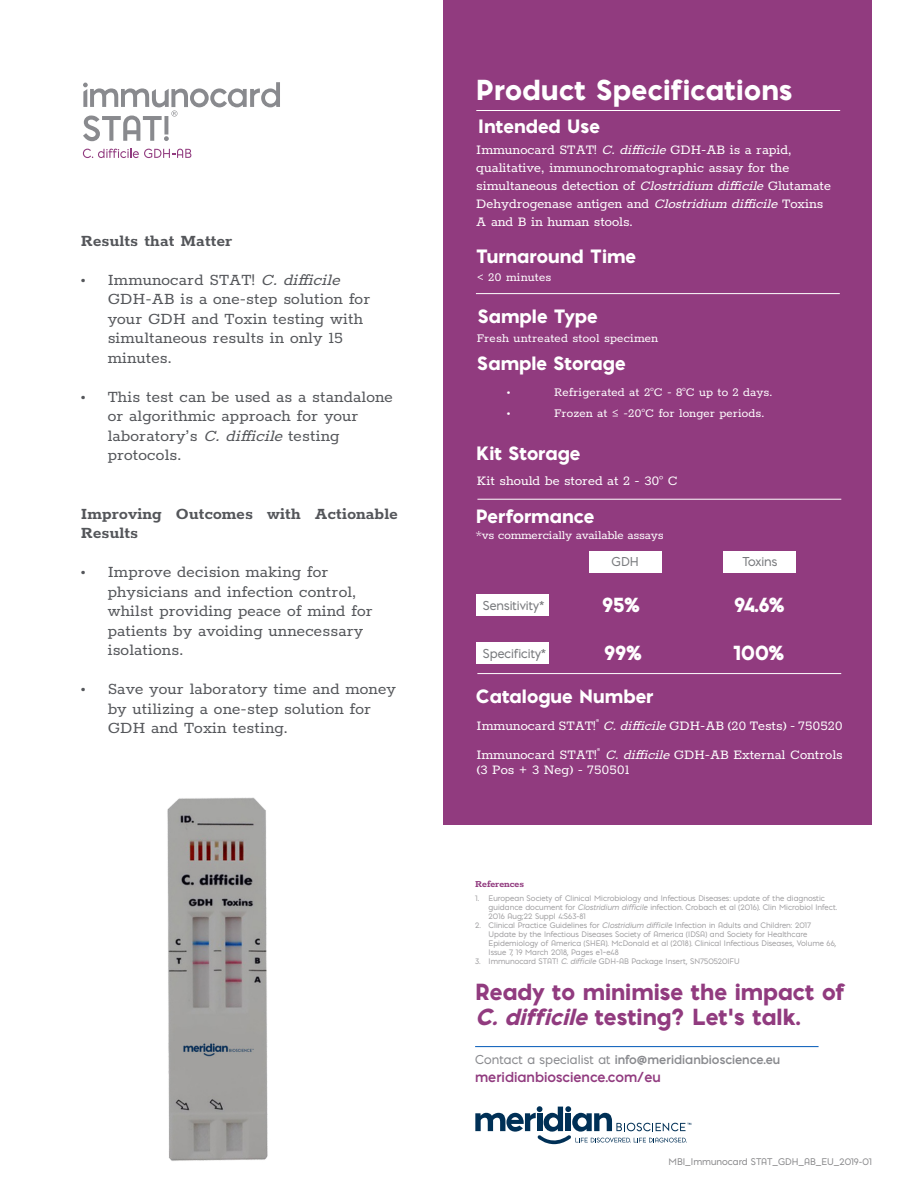
<style>
.page{position:relative;width:918px;height:1188px;background:#fff}
.page>*{position:absolute;margin:0;border:0;box-sizing:border-box;transform-origin:0 0}
.t1{font:900 27px "Pontiac";letter-spacing:.01em;color:#fff}
.t2{font:900 21.75px "Pontiac";color:#913b7f}
.Body_Copy{font:900 19.5px "Pontiac";color:#fff}
.t3{font:18px/19.5px "Rokkitt";letter-spacing:.01em;color:#54565a}
.Body_Copy-2{font:900 18px "Pontiac";color:#fff}
.t4{font:700 18px/19.5px "Rokkitt";letter-spacing:.01em;color:#54565a}
.t5{font:15px/18px "Rokkitt";color:#fff}
.t6{font:13.5px "Rokkitt";letter-spacing:.01em;color:#fff}
.t7{font:13.5px "Rokkitt";letter-spacing:-.01em;color:#fff}
.Body_Subhead{font:700 13.5px "Pontiac";color:#913b7f}
.t8{font:700 12px "Pontiac";color:#898a8e}
.t9{font:12px "Pontiac";color:#787a7d}
.Legal_header{font:700 10.5px "Rokkitt";color:#913b7f}
.t10{font:9px "Pontiac";color:#8b8b8d}
.t11{font:7.5px/9px "Pontiac";color:#a2a1a3}
.s1{font-style:italic}
.s2{font-weight:400}
</style>
<div class="page">
<div style="left:443px;top:0;width:429px;height:825px;background:#913b7f"></div>
<hr style="left:475px;top:1046px;width:344px;height:1px;background:#0058b8">
<svg style="left:475px;top:1106px;width:216px;height:39px"></svg>
<hr style="left:477px;top:673px;width:364px;height:1px;background:#fff">
<div style="left:723px;top:551px;width:73px;height:22px;background:#fff"></div>
<div style="left:589px;top:551px;width:72px;height:22px;background:#fff"></div>
<hr style="left:477px;top:499px;width:364px;height:1px;background:#fff">
<hr style="left:476px;top:293px;width:364px;height:1px;background:#fff">
<svg style="left:83px;top:149px;width:108px;height:9px"></svg>
<svg style="left:83px;top:82px;width:197px;height:59px"></svg>
<div style="left:476px;top:594px;width:73px;height:22px;background:#fff"></div>
<div style="left:476px;top:643px;width:73px;height:21px;background:#fff"></div>
<hr style="left:476px;top:110px;width:364px;height:1px;background:#fff">
<img style="left:167px;top:797px;width:101px;height:364px">
<p class="t4" style="left:81px;top:229px;width:153px">Results that Matter</p>
<p class="t3" style="left:108px;top:269px;width:264px;text-indent:-27px">• Immunocard STAT! <span class="s1">C.difficile<br></span>GDH-AB is a one-step solution for your GDH and Toxin testing with simultaneous results in only 15 minutes.</p>
<p class="t3" style="left:108px;top:386px;width:287px;text-indent:-27px">• This test can be used as a standalone or algorithmic approach for your laboratory’s <span class="s1">C.difficile</span>testing protocols.</p>
<p class="t4" style="left:81px;top:502px;width:318px">Improving Outcomes with Actionable<br>Results</p>
<p class="t3" style="left:108px;top:561px;width:267px;text-indent:-27px">• Improve decision making for physicians and infection control, whilst providing peace of mind for patients by avoiding unnecessary isolations.</p>
<p class="t3" style="left:108px;top:678px;width:290px;text-indent:-27px">• Save your laboratory time and money by utilizing a one-step solution for<br>GDH and Toxin testing.</p>
<p class="t1" style="left:476px;top:70px;width:318px">Product Specifications</p>
<p class="Body_Copy-2" style="left:478px;top:112px;width:123px">Intended Use</p>
<p class="t5" style="left:476px;top:139px;width:356px">Immunocard STAT! <span class="s1">C.difficile</span>GDH-AB is a rapid, qualitative, immunochromatographic assay for the simultaneous detection of <span class="s1">Clostridium difficile</span>Glutamate Dehydrogenase antigen and <span class="s1">Clostridium difficile</span>Toxins A and B in human stools.</p>
<p class="Body_Copy-2" style="left:476px;top:243px;width:161px">Turnaround Time</p>
<p class="t6" style="left:477px;top:268px;width:76px">&lt; 20 minutes</p>
<p class="Body_Copy-2" style="left:478px;top:303px;width:121px">Sample Type</p>
<p class="Body_Copy-2" style="left:477px;top:349px;width:150px">Sample Storage</p>
<p class="t6" style="left:477px;top:329px;width:183px">Fresh untreated stool specimen</p>
<p class="t6" style="left:507px;top:383px;width:5px">•</p>
<p class="t6" style="left:554px;top:383px;width:220px">Refrigerated at 2°C - 8°C up to 2 days.</p>
<p class="t6" style="left:507px;top:405px;width:5px">•</p>
<p class="t6" style="left:554px;top:405px;width:212px">Frozen at ≤ -20°C for longer periods.</p>
<p class="Body_Copy-2" style="left:476px;top:440px;width:106px">Kit Storage</p>
<p class="t5" style="left:477px;top:470px;width:202px">Kit should be stored at 2 - 30° C</p>
<p class="Body_Copy-2" style="left:476px;top:502px;width:120px">Performance</p>
<p class="t7" style="left:476px;top:526px;width:189px">*vs commercially available assays</p>
<p class="t9" style="left:612px;top:553px;width:29px">GDH</p>
<p class="t9" style="left:743px;top:553px;width:36px">Toxins</p>
<p class="Body_Copy" style="left:602px;top:590px;width:39px">95%</p>
<p class="Body_Copy" style="left:734px;top:590px;width:52px">94.6%</p>
<p class="t9" style="left:483px;top:596px;width:63px">Sensitivity*</p>
<p class="t9" style="left:483px;top:644px;width:65px">Specificity*</p>
<p class="Body_Copy" style="left:604px;top:638px;width:39px">99%</p>
<p class="Body_Copy" style="left:733px;top:638px;width:52px">100%</p>
<p class="Body_Copy-2" style="left:476px;top:682px;width:179px">Catalogue Number</p>
<p class="t5" style="left:477px;top:716px;width:368px">Immunocard STAT!<sup>®</sup> <span class="s1">C.difficile</span>GDH-AB (20 Tests) - 750520</p>
<p class="t5" style="left:476px;top:746px;width:368px;line-height:15px">Immunocard STAT!<sup>®</sup> <span class="s1">C.difficile</span>GDH-AB External Controls (3 Pos + 3 Neg) - 750501</p>
<p class="Legal_header" style="left:475px;top:876px;width:50px">References</p>
<p class="t11" style="left:489px;top:894px;width:350px;text-indent:-14px">1. European Society of Clinical Microbiology and Infectious Diseases: update of the diagnostic guidance document for <span class="s1">Clostridium difficile</span> infection. Crobach et al (2016). Clin Microbiol Infect.<br>2016 Aug;22 Suppl 4:S63-81</p>
<p class="t11" style="left:489px;top:921px;width:349px;text-indent:-14px">2. Clinical Practice Guidelines for <span class="s1">Clostridium difficile</span> Infection in Adults and Children: 2017<br>Update by the Infectious Diseases Society of America (IDSA) and Society for Healthcare Epidemiology of America (SHEA). McDonald et al (2018). Clinical Infectious Diseases, Volume 66, Issue 7, 19 March 2018, Pages e1–e48</p>
<p class="t11" style="left:475px;top:957px;width:266px">3. Immunocard STAT! <span class="s1">C. difficile</span> GDH-AB Package Insert, SN750520IFU</p>
<p class="t2" style="left:475px;top:975px;width:372px">Ready to minimise the impact of</p>
<p class="t2" style="left:475px;top:1000px;width:327px"><span class="s1">C.difficile</span>testing? Let’s talk.</p>
<p class="t8" style="left:475px;top:1051px;width:307px"><span class="s2">Contact a specialist at</span> info@meridianbioscience.eu</p>
<p class="Body_Subhead" style="left:475px;top:1067px;width:187px">meridianbioscience.com/eu</p>
<p class="t10" style="left:668px;top:1155px;width:205px">MBI_Immunocard STAT_GDH_AB_EU_2019-01</p>
</div>
